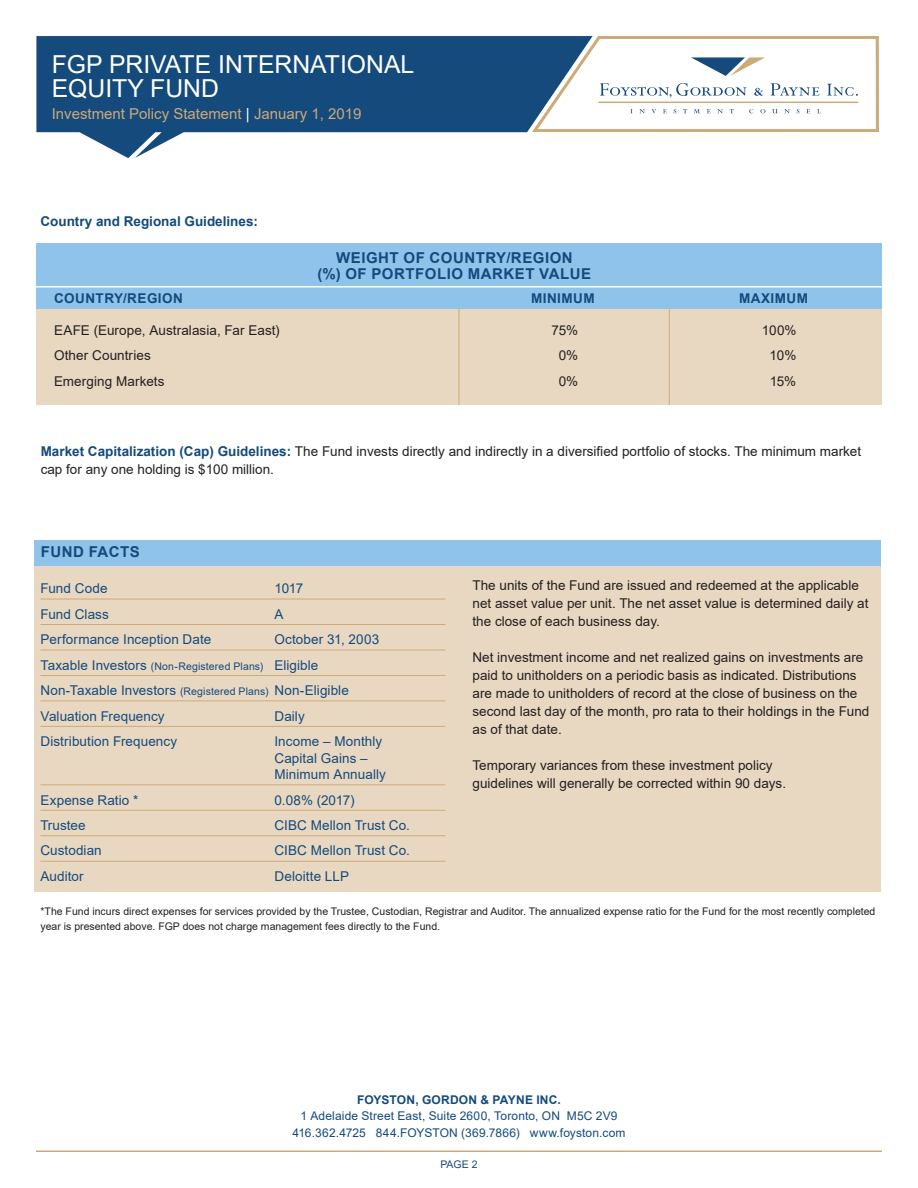
<style>
.page{position:relative;width:918px;height:1188px;background:#fff}
.page>*{position:absolute;margin:0;border:0;box-sizing:border-box;transform-origin:0 0}
.Title_FundName{font:24.75px "Arial";color:#fff}
.Chart_BlueHeader_CAP{font:700 15px "Arial";letter-spacing:.035em;color:#144a7c}
.Title_IPS_Date{font:15px "Arial";color:#ceaa78}
.Body_Text{font:13.5px/18px "Arial";color:#231f20}
.Body_Copy{font:13.5px/16.5px "Arial";letter-spacing:.005em;color:#144a7c}
.Body_Copy-2{font:13.5px "Arial";letter-spacing:.005em;color:#231f20}
.Body_Text-2{font:700 13.5px "Arial";color:#144a7c}
.Chart_BlueHeads_CAPS{font:700 13.5px "Arial";letter-spacing:.035em;color:#144a7c}
.Address_Street{font:12px "Arial";letter-spacing:.01em;color:#144a7c}
.Address_FirmName{font:700 12px "Arial";letter-spacing:.015em;color:#144a7c}
.Compliance{font:10.5px/15px "Arial";color:#231f20}
.t1{font:10.5px "Arial";color:#144a7c}
.s1{color:#fff}
.s2{font-weight:700;color:#144a7c}
.s3{font-size:10.5px}
</style>
<div class="page">
<svg style="left:593px;top:36px;width:286px;height:96px"></svg>
<svg style="left:36px;top:36px;width:557px;height:122px;fill:#144a7c"></svg>
<hr style="left:36px;top:1150px;width:846px;height:2px;background:#ceaa78">
<div style="left:34px;top:540px;width:846px;height:27px;background:#8fc3e9"></div>
<div style="left:34px;top:566px;width:846px;height:325px;background:#e9d8c1"></div>
<hr style="left:40px;top:599px;width:406px;height:1px;background:#ceaa78">
<hr style="left:40px;top:624px;width:406px;height:1px;background:#ceaa78">
<hr style="left:40px;top:650px;width:406px;height:1px;background:#ceaa78">
<hr style="left:40px;top:675px;width:406px;height:1px;background:#ceaa78">
<hr style="left:40px;top:701px;width:406px;height:1px;background:#ceaa78">
<hr style="left:40px;top:726px;width:406px;height:1px;background:#ceaa78">
<hr style="left:40px;top:784px;width:406px;height:1px;background:#ceaa78">
<hr style="left:40px;top:810px;width:406px;height:1px;background:#ceaa78">
<hr style="left:40px;top:835px;width:406px;height:1px;background:#ceaa78">
<hr style="left:40px;top:861px;width:406px;height:1px;background:#ceaa78">
<div style="left:36px;top:302px;width:846px;height:103px;background:#e9d8c1"></div>
<div style="left:36px;top:243px;width:846px;height:65px;background:#8fc3e9"></div>
<hr style="left:36px;top:286px;width:846px;height:2px;background:#fff">
<hr style="left:459px;top:309px;width:1px;height:96px;background:#ceaa78">
<hr style="left:669px;top:309px;width:1px;height:96px;background:#ceaa78">
<p class="Title_FundName" style="left:52px;top:47px;width:364px">FGP PRIVATE INTERNATIONAL</p>
<p class="Title_FundName" style="left:52px;top:71px;width:169px">EQUITY FUND</p>
<p class="Title_IPS_Date" style="left:52px;top:104px;width:311px">Investment Policy Statement <span class="s1">|</span> January 1, 2019</p>
<p class="Body_Text-2" style="left:41px;top:212px;width:219px">Country and Regional Guidelines:</p>
<p class="Chart_BlueHeader_CAP" style="left:336px;top:247px;width:238px">WEIGHT OF COUNTRY/REGION</p>
<p class="Chart_BlueHeader_CAP" style="left:318px;top:263px;width:275px">(%) OF PORTFOLIO MARKET VALUE</p>
<p class="Chart_BlueHeads_CAPS" style="left:54px;top:289px;width:130px">COUNTRY/REGION</p>
<p class="Chart_BlueHeads_CAPS" style="left:531px;top:289px;width:65px">MINIMUM</p>
<p class="Chart_BlueHeads_CAPS" style="left:739px;top:289px;width:70px">MAXIMUM</p>
<p class="Body_Copy-2" style="left:54px;top:321px;width:227px">EAFE (Europe, Australasia, Far East)</p>
<p class="Body_Copy-2" style="left:551px;top:321px;width:28px">75%</p>
<p class="Body_Copy-2" style="left:762px;top:321px;width:36px">100%</p>
<p class="Body_Copy-2" style="left:54px;top:346px;width:98px">Other Countries</p>
<p class="Body_Copy-2" style="left:559px;top:346px;width:21px">0%</p>
<p class="Body_Copy-2" style="left:770px;top:346px;width:28px">10%</p>
<p class="Body_Copy-2" style="left:54px;top:372px;width:112px">Emerging Markets</p>
<p class="Body_Copy-2" style="left:559px;top:372px;width:21px">0%</p>
<p class="Body_Copy-2" style="left:770px;top:372px;width:28px">15%</p>
<p class="Body_Text" style="left:41px;top:442px;width:822px"><span class="s2">Market Capitalization (Cap) Guidelines:</span> The Fund invests directly and indirectly in a diversified portfolio of stocks. The minimum market cap for any one holding is $100 million.</p>
<p class="Chart_BlueHeader_CAP" style="left:41px;top:541px;width:101px">FUND FACTS</p>
<p class="Body_Copy" style="left:40px;top:580px;width:69px">Fund Code</p>
<p class="Body_Copy" style="left:274px;top:580px;width:30px">1017</p>
<p class="Body_Copy" style="left:40px;top:606px;width:70px">Fund Class</p>
<p class="Body_Copy" style="left:274px;top:606px;width:11px">A</p>
<p class="Body_Copy" style="left:40px;top:631px;width:172px">Performance Inception Date</p>
<p class="Body_Copy" style="left:274px;top:631px;width:106px">October 31, 2003</p>
<p class="Body_Copy" style="left:40px;top:657px;width:280px">Taxable Investors <span class="s3">(Non-Registered Plans)</span> Eligible</p>
<p class="Body_Copy" style="left:40px;top:682px;width:310px">Non-Taxable Investors <span class="s3">(Registered Plans)</span> Non-Eligible</p>
<p class="Body_Copy" style="left:40px;top:708px;width:126px">Valuation Frequency</p>
<p class="Body_Copy" style="left:274px;top:708px;width:32px">Daily</p>
<p class="Body_Copy" style="left:40px;top:733px;width:138px">Distribution Frequency</p>
<p class="Body_Copy" style="left:274px;top:733px;width:113px">Income – Monthly<br>Capital Gains –<br>Minimum Annually</p>
<p class="Body_Copy" style="left:40px;top:791px;width:100px">Expense Ratio *</p>
<p class="Body_Copy" style="left:274px;top:791px;width:82px">0.08% (2017)</p>
<p class="Body_Copy" style="left:40px;top:817px;width:47px">Trustee</p>
<p class="Body_Copy" style="left:274px;top:817px;width:137px">CIBC Mellon Trust Co.</p>
<p class="Body_Copy" style="left:40px;top:842px;width:63px">Custodian</p>
<p class="Body_Copy" style="left:274px;top:842px;width:137px">CIBC Mellon Trust Co.</p>
<p class="Body_Copy" style="left:40px;top:868px;width:45px">Auditor</p>
<p class="Body_Copy" style="left:274px;top:868px;width:76px">Deloitte LLP</p>
<p class="Body_Text" style="left:472px;top:576px;width:397px">The units of the Fund are issued and redeemed at the applicable net asset value per unit. The net asset value is determined daily at the close of each business day.</p>
<p class="Body_Text" style="left:472px;top:648px;width:398px">Net investment income and net realized gains on investments are paid to unitholders on a periodic basis as indicated. Distributions are made to unitholders of record at the close of business on the second last day of the month, pro rata to their holdings in the Fund as of that date.</p>
<p class="Body_Text" style="left:472px;top:756px;width:315px">Temporary variances from these investment policy guidelines will generally be corrected within 90 days.</p>
<p class="Compliance" style="left:41px;top:904px;width:836px">*The Fund incurs direct expenses for services provided by the Trustee, Custodian, Registrar and Auditor. The annualized expense ratio for the Fund for the most recently completed year is presented above. FGP does not charge management fees directly to the Fund.</p>
<p class="Address_FirmName" style="left:357px;top:1091px;width:205px">FOYSTON, GORDON &amp; PAYNE INC.</p>
<p class="Address_Street" style="left:301px;top:1108px;width:318px">1 Adelaide Street East, Suite 2600, Toronto, ON M5C 2V9</p>
<p class="Address_Street" style="left:292px;top:1124px;width:335px">416.362.4725 844.FOYSTON (369.7866) www.foyston.com</p>
<p class="t1" style="left:440px;top:1157px;width:39px">PAGE 2</p>
</div>
